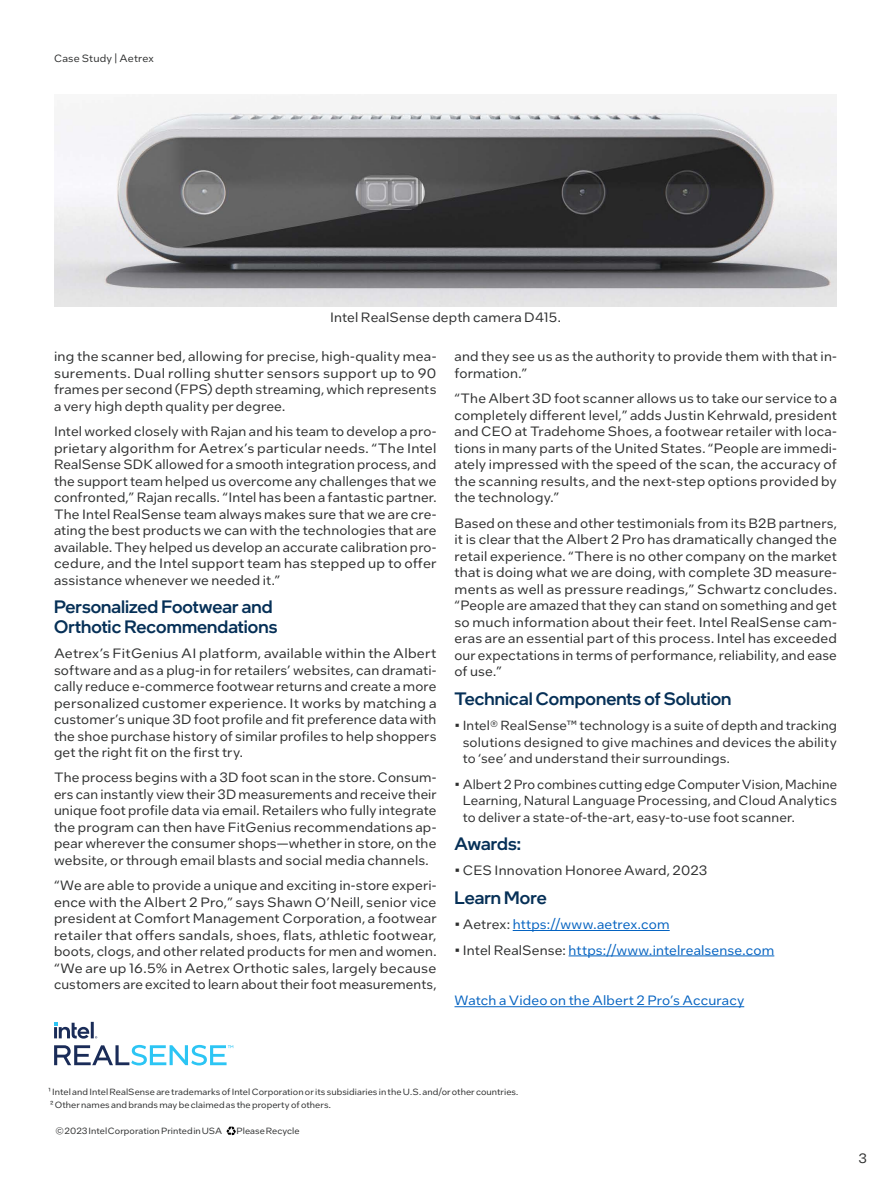
<style>
.page{position:relative;width:891px;height:1188px;background:#fff}
.page>*{position:absolute;margin:0;border:0;box-sizing:border-box;transform-origin:0 0}
.t1{font:500 18px/19.5px "Intel One Display";color:#063057}
.t2{font:13.5px/16.5px "Intel One Text";letter-spacing:.01em;color:#2e2f2f;text-align:justify}
.t3{font:13.5px "Intel One Text";letter-spacing:.01em;color:#0563c1}
.t4{font:13.2px/16.5px "Intel One Text";letter-spacing:.015em;color:#2e2f2f;text-align:justify}
.t5{font:10.5px "Intel One Text";letter-spacing:.02em;color:#2e2f2f}
.t6{font:9px/13px "Intel One Text";letter-spacing:.005em;color:#2e2f2f}
.s1{color:#2e2f2f}
</style>
<div class="page">
<img style="left:54px;top:94px;width:783px;height:213px">
<svg style="left:226px;top:1126px;width:10px;height:10px"></svg>
<svg style="left:54px;top:1022px;width:43px;height:17px"></svg>
<svg style="left:54px;top:1045px;width:179px;height:20px"></svg>
<hr style="left:513px;top:930px;width:157px;height:1px;background:#0563c1">
<hr style="left:569px;top:956px;width:205px;height:1px;background:#0563c1">
<hr style="left:454px;top:1006px;width:290px;height:1px;background:#0563c1">
<p class="t5" style="left:54px;top:52px;width:101px">Case Study | Aetrex</p>
<p class="t2" style="left:330px;top:309px;width:232px">Intel RealSense depth camera D415.</p>
<p class="t2" style="left:54px;top:348px;width:384px">ing the scanner bed, allowing for precise, high-quality mea&shy;surements. Dual rolling shutter sensors support up to 90 frames per second (FPS) depth streaming, which represents a very high depth quality per degree.</p>
<p class="t2" style="left:54px;top:423px;width:384px">Intel worked closely with Rajan and his team to develop a pro&shy;prietary algorithm for Aetrex’s particular needs. “The Intel RealSense SDK allowed for a smooth integration process, and the support team helped us overcome any challenges that we confronted,” Rajan recalls. “Intel has been a fantastic partner.<br>The Intel RealSense team always makes sure that we are cre&shy;ating the best products we can with the technologies that are available. They helped us develop an accurate calibration pro&shy;cedure, and the Intel support team has stepped up to offer assistance whenever we needed it.”</p>
<h1 class="t1" style="left:54px;top:597px;width:225px">Personalized Footwear and<br>Orthotic Recommendations</h1>
<p class="t2" style="left:54px;top:645px;width:384px">Aetrex’s FitGenius AI platform, available within the Albert software and as a plug-in for retailers’ websites, can dramati&shy;cally reduce e-commerce footwear returns and create a more personalized customer experience. It works by matching a customer’s unique 3D foot profile and fit preference data with the shoe purchase history of similar profiles to help shoppers get the right fit on the first try.</p>
<p class="t2" style="left:54px;top:769px;width:384px">The process begins with a 3D foot scan in the store. Consum&shy;ers can instantly view their 3D measurements and receive their unique foot profile data via email. Retailers who fully integrate the program can then have FitGenius recommendations ap&shy;pear wherever the consumer shops—whether in store, on the website, or through email blasts and social media channels.</p>
<p class="t2" style="left:54px;top:877px;width:384px">“We are able to provide a unique and exciting in-store experi&shy;ence with the Albert 2 Pro,” says Shawn O’Neill, senior vice president at Comfort Management Corporation, a footwear retailer that offers sandals, shoes, flats, athletic footwear, boots, clogs, and other related products for men and women. “We are up 16.5% in Aetrex Orthotic sales, largely because customers are excited to learn about their foot measurements,</p>
<p class="t2" style="left:454px;top:348px;width:384px">and they see us as the authority to provide them with that in&shy;formation.”</p>
<p class="t2" style="left:454px;top:390px;width:384px">“The Albert 3D foot scanner allows us to take our service to a completely different level,” adds Justin Kehrwald, president and CEO at Tradehome Shoes, a footwear retailer with loca&shy;tions in many parts of the United States. “People are immedi&shy;ately impressed with the speed of the scan, the accuracy of the scanning results, and the next-step options provided by the technology.”</p>
<p class="t2" style="left:454px;top:514px;width:384px">Based on these and other testimonials from its B2B partners, it is clear that the Albert 2 Pro has dramatically changed the retail experience. “There is no other company on the market that is doing what we are doing, with complete 3D measure&shy;ments as well as pressure readings,” Schwartz concludes. “People are amazed that they can stand on something and get so much information about their feet. Intel RealSense cam&shy;eras are an essential part of this process. Intel has exceeded our expectations in terms of performance, reliability, and ease of use.”</p>
<h1 class="t1" style="left:454px;top:688px;width:278px">Technical Components of Solution</h1>
<p class="t4" style="left:463px;top:717px;width:376px;text-indent:-8px">• Intel® RealSense™ technology is a suite of depth and tracking solutions designed to give machines and devices the ability to ‘see’ and understand their surroundings.</p>
<p class="t4" style="left:463px;top:775px;width:376px;text-indent:-8px">• Albert 2 Pro combines cutting edge Computer Vision, Machine Learning, Natural Language Processing, and Cloud Analytics to deliver a state-of-the-art, easy-to-use foot scanner.</p>
<h1 class="t1" style="left:454px;top:833px;width:68px">Awards:</h1>
<p class="t2" style="left:454px;top:862px;width:254px">• CES Innovation Honoree Award, 2023</p>
<h1 class="t1" style="left:454px;top:887px;width:94px">Learn More</h1>
<p class="t3" style="left:454px;top:915px;width:217px"><span class="s1">• Aetrex:</span> https://www.aetrex.com</p>
<p class="t3" style="left:454px;top:941px;width:321px"><span class="s1">• Intel RealSense:</span> https://www.intelrealsense.com</p>
<p class="t3" style="left:454px;top:992px;width:291px">Watch a Video on the Albert 2 Pro’s Accuracy</p>
<p class="t6" style="left:49px;top:1085px;width:471px">¹ Intel and Intel RealSense are trademarks of Intel Corporation or its subsidiaries in the U.S. and/or other countries.<br>² Other names and brands may be claimed as the property of others.</p>
<p class="t6" style="left:55px;top:1124px;width:168px">© 2023 Intel Corporation Printed in USA</p>
<p class="t6" style="left:237px;top:1124px;width:65px">Please Recycle</p>
<p class="t2" style="left:859px;top:1150px;width:10px">3</p>
</div>
